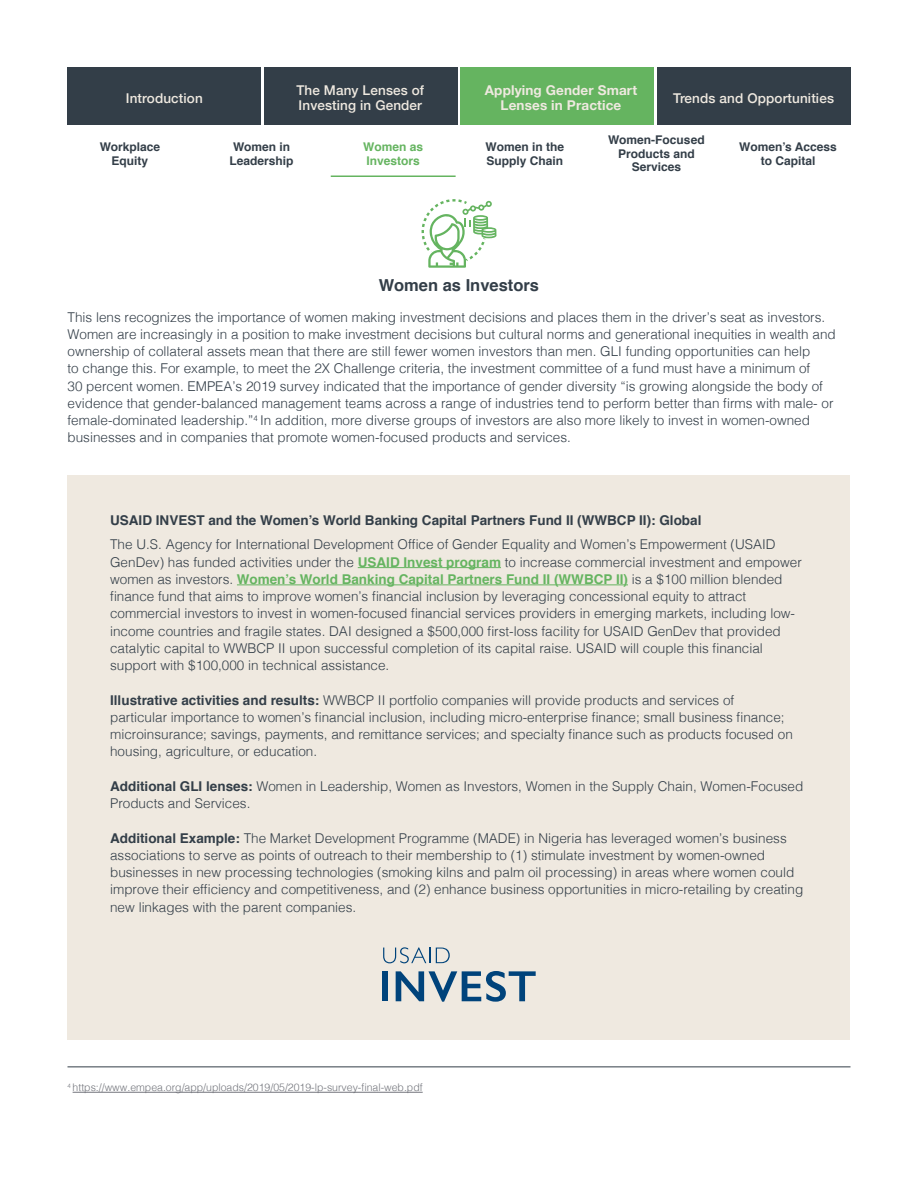
<style>
.page{position:relative;width:918px;height:1188px;background:#fff}
.page>*{position:absolute;margin:0;border:0;box-sizing:border-box;transform-origin:0 0}
.t1{font:700 16.5px "Helvetica";color:#333e48}
.t2{font:300 13.5px/17.2px "Helvetica";color:#333e48}
.t3{font:700 13.5px "Helvetica";color:#333e48}
.t4{font:500 13.5px/15px "Helvetica Neue";letter-spacing:.01em;color:#efe9e0}
.t5{font:700 13.5px/15px "Helvetica Neue";letter-spacing:.01em;color:#efe9e0;text-align:center}
.t6{font:700 12px/13.5px "Helvetica";color:#333e48;text-align:center}
.t7{font:700 12px/13.5px "Helvetica";color:#65b460}
.t8{font:300 10.5px "Helvetica";color:#72747b}
.s1{font-weight:700;color:#65b460}
.s2{font-weight:700}
</style>
<div class="page">
<svg style="left:421px;top:199px;width:75px;height:69px"></svg>
<div style="left:68px;top:475px;width:782px;height:565px;background:#efe9e0"></div>
<hr style="left:358px;top:567px;width:143px;height:1px;background:#65b460">
<hr style="left:237px;top:585px;width:391px;height:1px;background:#65b460">
<div style="left:382px;top:971px;width:6px;height:30px;background:#00437b"></div>
<svg style="left:396px;top:971px;width:140px;height:31px"></svg>
<svg style="left:383px;top:947px;width:67px;height:16px"></svg>
<div style="left:68px;top:68px;width:193px;height:57px;background:#333e48"></div>
<div style="left:264px;top:68px;width:194px;height:57px;background:#333e48"></div>
<div style="left:460px;top:68px;width:194px;height:57px;background:#65b460"></div>
<hr style="left:73px;top:1092px;width:350px;height:1px;background:#72747b">
<hr style="left:68px;top:1067px;width:782px;height:1px;background:#333e48">
<div style="left:657px;top:68px;width:193px;height:57px;background:#333e48"></div>
<hr style="left:331px;top:175px;width:125px;height:2px;background:#65b460">
<p class="t4" style="left:126px;top:89px;width:79px">Introduction</p>
<p class="t4" style="left:296px;top:82px;width:129px">The Many Lenses of<br>Investing in Gender</p>
<p class="t5" style="left:485px;top:83px;width:154px">Applying Gender Smart<br>Lenses in Practice</p>
<p class="t4" style="left:673px;top:89px;width:162px">Trends and Opportunities</p>
<p class="t6" style="left:100px;top:140px;width:62px">Workplace<br>Equity</p>
<p class="t6" style="left:230px;top:140px;width:66px;text-align:left">Women in<br>Leadership</p>
<p class="t7" style="left:363px;top:140px;width:61px">Women as<br>Investors</p>
<p class="t6" style="left:486px;top:140px;width:80px;text-align:left">Women in the<br>Supply Chain</p>
<p class="t6" style="left:608px;top:134px;width:98px">Women-Focused<br>Products and<br>Services</p>
<p class="t6" style="left:739px;top:140px;width:99px">Women’s Access to Capital</p>
<p class="t1" style="left:379px;top:272px;width:162px">Women as Investors</p>
<p class="t2" style="left:68px;top:307px;width:770px">This lens recognizes the importance of women making investment decisions and places them in the driver’s seat as investors.<br>Women are increasingly in a position to make investment decisions but cultural norms and generational inequities in wealth and ownership of collateral assets mean that there are still fewer women investors than men. GLI funding opportunities can help<br>to change this. For example, to meet the 2X Challenge criteria, the investment committee of a fund must have a minimum of<br>30 percent women. EMPEA’s 2019 survey indicated that the importance of gender diversity “is growing alongside the body of evidence that gender-balanced management teams across a range of industries tend to perform better than firms with male- or female-dominated leadership.”<sup>4</sup> In addition, more diverse groups of investors are also more likely to invest in women-owned businesses and in companies that promote women-focused products and services.</p>
<p class="t3" style="left:110px;top:509px;width:593px">USAID INVEST and the Women’s World Banking Capital Partners Fund II (WWBCP II): Global</p>
<p class="t2" style="left:110px;top:535px;width:693px">The U.S. Agency for International Development Office of Gender Equality and Women’s Empowerment (USAID GenDev) has funded activities under the <span class="s1">USAID Invest program</span> to increase commercial investment and empower women as investors. <span class="s1">Women’s World Banking Capital Partners Fund II (WWBCP II)</span> is a $100 million blended finance fund that aims to improve women’s financial inclusion by leveraging concessional equity to attract commercial investors to invest in women-focused financial services providers in emerging markets, including low&shy;income countries and fragile states. DAI designed a $500,000 first-loss facility for USAID GenDev that provided catalytic capital to WWBCP II upon successful completion of its capital raise. USAID will couple this financial support with $100,000 in technical assistance.</p>
<p class="t2" style="left:110px;top:690px;width:684px"><span class="s2">Illustrative activities and results:</span> WWBCP II portfolio companies will provide products and services of particular importance to women’s financial inclusion, including micro-enterprise finance; small business finance; microinsurance; savings, payments, and remittance services; and specialty finance such as products focused on housing, agriculture, or education.</p>
<p class="t2" style="left:110px;top:777px;width:695px"><span class="s2">Additional GLI lenses:</span> Women in Leadership, Women as Investors, Women in the Supply Chain, Women-Focused<br>Products and Services.</p>
<p class="t2" style="left:110px;top:828px;width:695px"><span class="s2">Additional Example:</span> The Market Development Programme (MADE) in Nigeria has leveraged women’s business associations to serve as points of outreach to their membership to (1) stimulate investment by women-owned businesses in new processing technologies (smoking kilns and palm oil processing) in areas where women could improve their efficiency and competitiveness, and (2) enhance business opportunities in micro-retailing by creating new linkages with the parent companies.</p>
<p class="t8" style="left:68px;top:1079px;width:357px"><sup>4</sup> https://www.empea.org/app/uploads/2019/05/2019-lp-survey-final-web.pdf</p>
</div>
